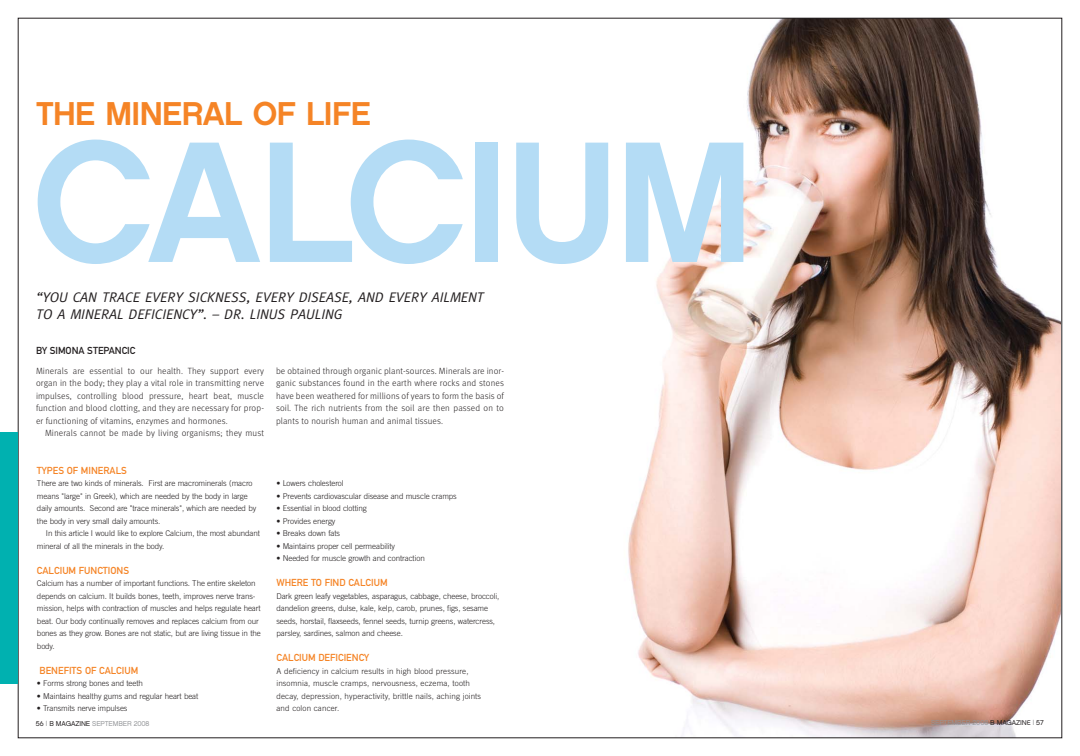
<style>
.page{position:relative;width:1080px;height:756px;background:#fff}
.page>*{position:absolute;margin:0;border:0;box-sizing:border-box;transform-origin:0 0}
.t1{font:171.9px "Chalet New York Nineteen Sixty";letter-spacing:-.02em;color:#b4dcf5}
.t2{font:33px "Chalet New York Nineteen Sixty";letter-spacing:-.02em;color:#f58426}
.t3{font:italic 14px/16.8px "Meta";color:#231f20}
.t4{font:10px "DIN Mittelschrift";color:#f58426}
.t5{font:10px "DIN Mittelschrift";color:#231f20}
.t6{font:300 9px/12.5px "Meta";letter-spacing:.015em;color:#231f20;text-align:justify}
.t7{font:300 8px/12.5px "Trade Gothic";letter-spacing:-.01em;color:#231f20}
.t8{font:300 8px/12.5px "Trade Gothic";letter-spacing:.015em;color:#231f20}
.t9{font:7px "Chalet London Nineteen Sixty";letter-spacing:-.02em;color:#939598}
.s1{font-family:"Chalet London Nineteen Seventy";color:#231f20}
.s2{font-family:"Chalet London Nineteen Seventy"}
.s3{color:#231f20}
</style>
<div class="page">
<img style="left:628px;top:20px;width:432px;height:716px">
<div style="left:0;top:432px;width:18px;height:252px;background:#00b1b0"></div>
<h2 class="t2" style="left:36px;top:100px;width:336px">THE MINERAL OF LIFE</h2>
<h1 class="t1" style="left:32px;top:134px;width:724px">CALCIUM</h1>
<h3 class="t3" style="left:36px;top:291px;width:449px">“YOU CAN TRACE EVERY SICKNESS, EVERY DISEASE, AND EVERY AILMENT<br>TO A MINERAL DEFICIENCY”. – DR. LINUS PAULING</h3>
<p class="t5" style="left:36px;top:346px;width:101px">BY SIMONA STEPANCIC</p>
<p class="t6" style="left:36px;top:365px;width:230px">Minerals are essential to our health. They support every organ in the body; they play a vital role in transmitting nerve impulses, controlling blood pressure, heart beat, muscle function and blood clotting, and they are necessary for prop&shy;er functioning of vitamins, enzymes and hormones.</p>
<p class="t6" style="left:45px;top:428px;width:221px">Minerals cannot be made by living organisms; they must</p>
<p class="t4" style="left:37px;top:466px;width:92px">TYPES OF MINERALS</p>
<p class="t7" style="left:37px;top:478px;width:221px">There are two kinds of minerals. First are macrominerals (macro means "large" in Greek), which are needed by the body in large daily amounts. Second are "trace minerals", which are needed by the body in very small daily amounts.</p>
<p class="t7" style="left:37px;top:528px;width:224px;text-indent:9px">In this article I would like to explore Calcium, the most abundant mineral of all the minerals in the body.</p>
<p class="t4" style="left:37px;top:566px;width:94px">CALCIUM FUNCTIONS</p>
<p class="t7" style="left:37px;top:578px;width:225px">Calcium has a number of important functions. The entire skeleton depends on calcium. It builds bones, teeth, improves nerve trans&shy;mission, helps with contraction of muscles and helps regulate heart beat. Our body continually removes and replaces calcium from our bones as they grow. Bones are not static, but are living tissue in the body.</p>
<p class="t4" style="left:40px;top:666px;width:100px">BENEFITS OF CALCIUM</p>
<p class="t7" style="left:37px;top:678px;width:108px">• Forms strong bones and teeth</p>
<p class="t7" style="left:37px;top:690px;width:163px">• Maintains healthy gums and regular heart beat</p>
<p class="t7" style="left:37px;top:703px;width:92px">• Transmits nerve impulses</p>
<p class="t6" style="left:276px;top:365px;width:230px">be obtained through organic plant-sources. Minerals are inor&shy;ganic substances found in the earth where rocks and stones have been weathered for millions of years to form the basis of soil. The rich nutrients from the soil are then passed on to plants to nourish human and animal tissues.</p>
<p class="t7" style="left:276px;top:478px;width:69px">• Lowers cholesterol</p>
<p class="t7" style="left:276px;top:490px;width:182px">• Prevents cardiovascular disease and muscle cramps</p>
<p class="t7" style="left:276px;top:503px;width:92px">• Essential in blood clotting</p>
<p class="t7" style="left:276px;top:515px;width:60px">• Provides energy</p>
<p class="t7" style="left:276px;top:528px;width:65px">• Breaks down fats</p>
<p class="t7" style="left:276px;top:540px;width:120px">• Maintains proper cell permeability</p>
<p class="t7" style="left:276px;top:553px;width:150px">• Needed for muscle growth and contraction</p>
<p class="t4" style="left:276px;top:579px;width:113px">WHERE TO FIND CALCIUM</p>
<p class="t7" style="left:276px;top:590px;width:224px">Dark green leafy vegetables, asparagus, cabbage, cheese, broccoli, dandelion greens, dulse, kale, kelp, carob, prunes, figs, sesame seeds, horstail, flaxseeds, fennel seeds, turnip greens, watercress, parsley, sardines, salmon and cheese.</p>
<p class="t4" style="left:276px;top:654px;width:94px">CALCIUM DEFICIENCY</p>
<p class="t8" style="left:276px;top:665px;width:206px">A deficiency in calcium results in high blood pressure, insomnia, muscle cramps, nervousness, eczema, tooth decay, depression, hyperactivity, brittle nails, aching joints and colon cancer.</p>
<p class="t9" style="left:36px;top:721px;width:115px"><span class="s1">56</span> <span class="s2">|</span> <span class="s3">B MAGAZINE</span> SEPTEMBER 2008</p>
<p class="t9" style="left:931px;top:720px;width:114px">SEPTEMBER 2008 <span class="s3">B MAGAZIN</span><span class="s1">E</span> <span class="s2">|</span> <span class="s1">57</span></p>
</div>
